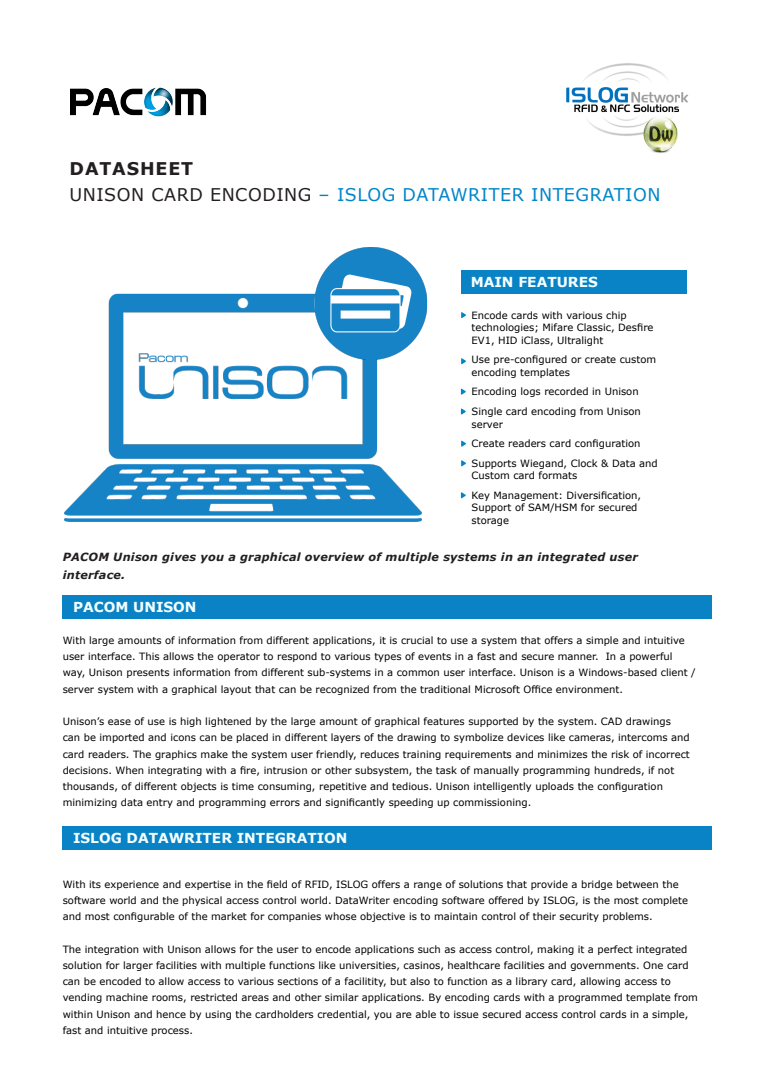
<style>
.page{position:relative;width:780px;height:1088px;background:#fff}
.page>*{position:absolute;margin:0;border:0;box-sizing:border-box;transform-origin:0 0}
.Heading_Cover_-_ligh{font:17.5px "Verdana";letter-spacing:.03em;color:#0085c9}
.Heading_Cover_-_Bold{font:700 17.5px "Verdana";letter-spacing:.05em;color:#231f20}
.Rub2{font:700 13.75px "Verdana";color:#f5ffff}
.t1{font:italic 700 11.25px/17.5px "Verdana";letter-spacing:.02em;color:#231f20}
.t2{font:10px/16.2px "Verdana";color:#000001}
.Huvudfunktioner_bröd{font:10px/12.5px "Verdana";color:#000}
.s1{color:#231f20}
</style>
<div class="page">
<img style="left:71px;top:87px;width:136px;height:30px">
<div style="left:62px;top:595px;width:650px;height:23px;background:#0983c6"></div>
<div style="left:62px;top:827px;width:650px;height:23px;background:#0983c6"></div>
<div style="left:461px;top:270px;width:225px;height:23px;background:#0983c6"></div>
<svg style="left:461px;top:312px;width:5px;height:7px"></svg>
<svg style="left:461px;top:358px;width:5px;height:7px"></svg>
<svg style="left:461px;top:440px;width:5px;height:7px"></svg>
<svg style="left:461px;top:460px;width:5px;height:7px"></svg>
<img style="left:65px;top:293px;width:356px;height:229px">
<svg style="left:461px;top:388px;width:5px;height:7px"></svg>
<svg style="left:461px;top:408px;width:5px;height:7px"></svg>
<svg style="left:461px;top:492px;width:5px;height:7px"></svg>
<img style="left:566px;top:63px;width:122px;height:73px">
<img style="left:642px;top:117px;width:37px;height:36px">
<img style="left:313px;top:248px;width:115px;height:111px">
<p class="Heading_Cover_-_Bold" style="left:70px;top:156px;width:125px">DATASHEET</p>
<p class="Heading_Cover_-_ligh" style="left:69px;top:182px;width:592px"><span class="s1">UNISON CARD ENCODING</span> – ISLOG DATAWRITER INTEGRATION</p>
<p class="Rub2" style="left:470px;top:272px;width:129px">MAIN FEATURES</p>
<p class="Huvudfunktioner_bröd" style="left:471px;top:309px;width:183px">Encode cards with various chip technologies; Mifare Classic, Desfire<br>EV1, HID iClass, Ultralight</p>
<p class="Huvudfunktioner_bröd" style="left:471px;top:353px;width:186px">Use pre-configured or create custom encoding templates</p>
<p class="Huvudfunktioner_bröd" style="left:471px;top:385px;width:169px">Encoding logs recorded in Unison</p>
<p class="Huvudfunktioner_bröd" style="left:471px;top:405px;width:171px">Single card encoding from Unison server</p>
<p class="Huvudfunktioner_bröd" style="left:471px;top:437px;width:170px">Create readers card configuration</p>
<p class="Huvudfunktioner_bröd" style="left:471px;top:457px;width:188px">Supports Wiegand, Clock &amp; Data and<br>Custom card formats</p>
<p class="Huvudfunktioner_bröd" style="left:471px;top:489px;width:171px">Key Management: Diversification,<br>Support of SAM/HSM for secured storage</p>
<p class="t1" style="left:63px;top:548px;width:576px">PACOM Unison gives you a graphical overview of multiple systems in an integrated user interface.</p>
<p class="Rub2" style="left:73px;top:597px;width:125px">PACOM UNISON</p>
<p class="t2" style="left:63px;top:632px;width:634px">With large amounts of information from different applications, it is crucial to use a system that offers a simple and intuitive user interface. This allows the operator to respond to various types of events in a fast and secure manner. In a powerful way, Unison presents information from different sub-systems in a common user interface. Unison is a Windows-based client / server system with a graphical layout that can be recognized from the traditional Microsoft Office environment.</p>
<p class="t2" style="left:63px;top:713px;width:628px">Unison’s ease of use is high lightened by the large amount of graphical features supported by the system. CAD drawings can be imported and icons can be placed in different layers of the drawing to symbolize devices like cameras, intercoms and card readers. The graphics make the system user friendly, reduces training requirements and minimizes the risk of incorrect decisions. When integrating with a fire, intrusion or other subsystem, the task of manually programming hundreds, if not thousands, of different objects is time consuming, repetitive and tedious. Unison intelligently uploads the configuration minimizing data entry and programming errors and significantly speeding up commissioning.</p>
<p class="Rub2" style="left:73px;top:828px;width:276px">ISLOG DATAWRITER INTEGRATION</p>
<p class="t2" style="left:63px;top:876px;width:626px">With its experience and expertise in the field of RFID, ISLOG offers a range of solutions that provide a bridge between the software world and the physical access control world. DataWriter encoding software offered by ISLOG, is the most complete and most configurable of the market for companies whose objective is to maintain control of their security problems.</p>
<p class="t2" style="left:63px;top:941px;width:636px">The integration with Unison allows for the user to encode applications such as access control, making it a perfect integrated solution for larger facilities with multiple functions like universities, casinos, healthcare facilities and governments. One card can be encoded to allow access to various sections of a facilitity, but also to function as a library card, allowing access to vending machine rooms, restricted areas and other similar applications. By encoding cards with a programmed template from within Unison and hence by using the cardholders credential, you are able to issue secured access control cards in a simple, fast and intuitive process.</p>
</div>
